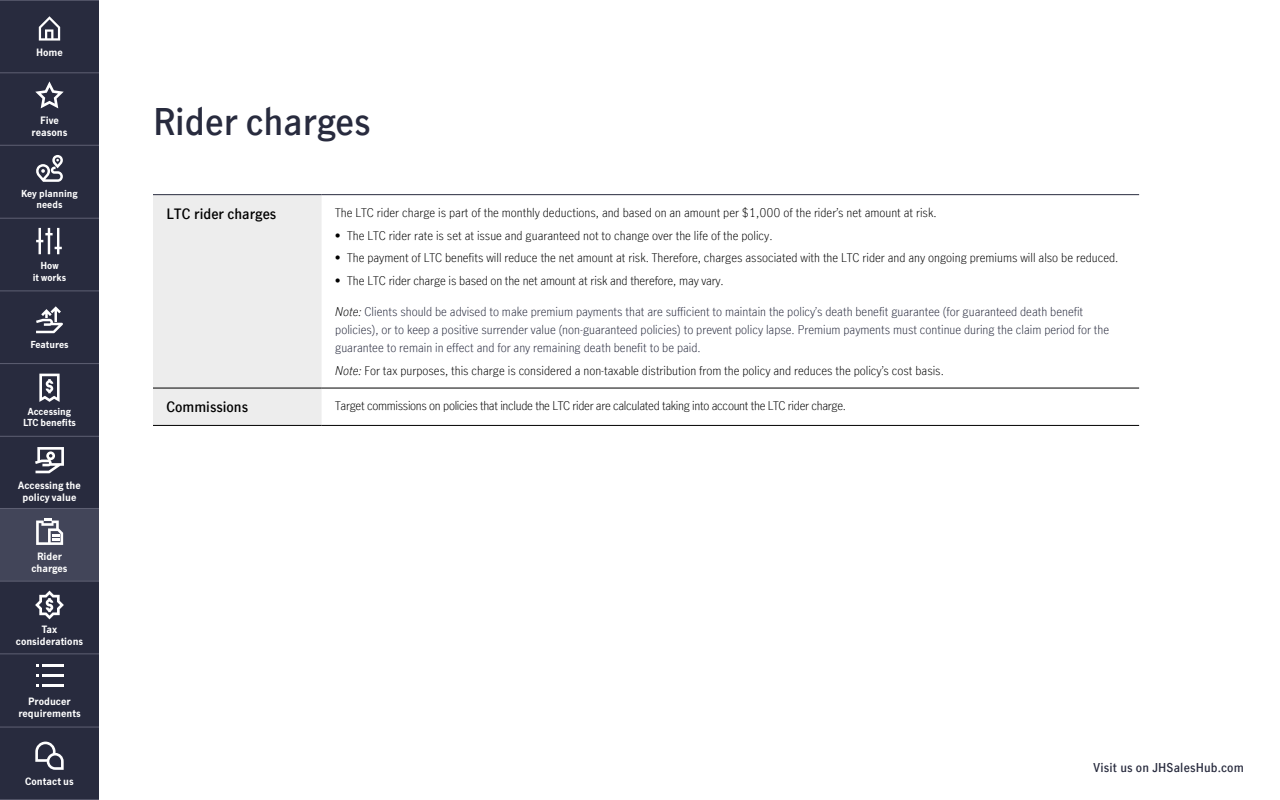
<style>
.page{position:relative;width:1280px;height:800px;background:#fff}
.page>*{position:absolute;margin:0;border:0;box-sizing:border-box;transform-origin:0 0}
.t1{font:600 36px "Manulife JH Sans Optimized";color:#282b3e}
.t2{font:600 14px "Manulife JH Sans Optimized";color:#000}
.t3{font:300 12px "Manulife JH Sans Optimized";color:#000}
.t4{font:300 12px/18px "Manulife JH Sans Optimized";color:#282b3e}
.t5{font:300 12px "Manulife JH Sans Optimized";letter-spacing:-.025em;color:#000}
.t6{font:600 12px "Manulife JH Sans Optimized";letter-spacing:.015em;color:#282b3e}
.t7{font:700 10px/12px "Manulife JH Sans Optimized";color:#fff;text-align:center}
.t8{font:700 9.9px/11.9px "Manulife JH Sans Optimized";color:#fff;text-align:center}
.t9{font:700 9.4px/11.3px "Manulife JH Sans Optimized";color:#fff;text-align:center}
.s1{font-style:italic;color:#000}
.s2{font-style:italic}
</style>
<div class="page">
<div style="left:0;top:0;width:99px;height:800px;background:#282b3e"></div>
<div style="left:0;top:508px;width:99px;height:73px;background:#424559"></div>
<div style="left:153px;top:195px;width:169px;height:230px;background:#ededed"></div>
<svg style="left:322px;top:195px;width:817px;height:230px"></svg>
<hr style="left:153px;top:194px;width:169px;height:1px;background:#282b3e">
<hr style="left:322px;top:194px;width:817px;height:1px;background:#282b3e">
<hr style="left:153px;top:425px;width:169px;height:1px;background:#000">
<hr style="left:322px;top:425px;width:817px;height:1px;background:#000">
<hr style="left:153px;top:388px;width:169px;height:1px;background:#000">
<hr style="left:322px;top:388px;width:817px;height:1px;background:#000">
<hr style="left:0;top:73px;width:99px;height:1px;background:#5e6073">
<hr style="left:0;top:0;width:99px;height:1px;background:#5e6073">
<hr style="left:0;top:218px;width:99px;height:1px;background:#5e6073">
<hr style="left:0;top:145px;width:99px;height:1px;background:#5e6073">
<hr style="left:0;top:581px;width:99px;height:1px;background:#5e6073">
<hr style="left:0;top:654px;width:99px;height:1px;background:#5e6073">
<hr style="left:0;top:727px;width:99px;height:1px;background:#5e6073">
<hr style="left:0;top:799px;width:99px;height:1px;background:#5e6073">
<svg style="left:39px;top:16px;width:21px;height:25px"></svg>
<hr style="left:0;top:291px;width:99px;height:1px;background:#5e6073">
<hr style="left:0;top:363px;width:99px;height:1px;background:#5e6073">
<hr style="left:0;top:508px;width:99px;height:1px;background:#5e6073">
<hr style="left:0;top:436px;width:99px;height:1px;background:#5e6073">
<svg style="left:35px;top:742px;width:29px;height:28px"></svg>
<svg style="left:35px;top:81px;width:29px;height:27px"></svg>
<hr style="left:42px;top:664px;width:22px;height:3px;background:#fff">
<hr style="left:42px;top:674px;width:22px;height:3px;background:#fff">
<hr style="left:42px;top:685px;width:22px;height:2px;background:#fff">
<svg style="left:36px;top:228px;width:26px;height:26px"></svg>
<svg style="left:36px;top:306px;width:27px;height:27px"></svg>
<svg style="left:36px;top:518px;width:27px;height:27px"></svg>
<svg style="left:39px;top:374px;width:21px;height:28px"></svg>
<svg style="left:35px;top:591px;width:29px;height:28px"></svg>
<svg style="left:36px;top:155px;width:27px;height:27px"></svg>
<svg style="left:35px;top:447px;width:29px;height:26px"></svg>
<p class="t8" style="left:36px;top:46px;width:28px">Home</p>
<p class="t7" style="left:32px;top:114px;width:38px">Five reasons</p>
<p class="t9" style="left:21px;top:187px;width:58px">Key planning needs</p>
<p class="t9" style="left:33px;top:260px;width:35px">How<br>it works</p>
<p class="t9" style="left:30px;top:339px;width:40px">Features</p>
<p class="t9" style="left:23px;top:406px;width:54px">Accessing<br>LTC benefits</p>
<p class="t8" style="left:18px;top:479px;width:64px">Accessing the policy value</p>
<p class="t8" style="left:31px;top:550px;width:38px">Rider charges</p>
<p class="t8" style="left:16px;top:623px;width:69px">Tax considerations</p>
<p class="t8" style="left:18px;top:695px;width:64px">Producer requirements</p>
<p class="t8" style="left:25px;top:775px;width:50px">Contact us</p>
<h1 class="t1" style="left:153px;top:97px;width:219px">Rider charges</h1>
<p class="t2" style="left:166px;top:204px;width:111px">LTC rider charges</p>
<p class="t3" style="left:335px;top:204px;width:603px">The LTC rider charge is part of the monthly deductions, and based on an amount per $1,000 of the rider’s net amount at risk.</p>
<p class="t3" style="left:335px;top:227px;width:439px">• The LTC rider rate is set at issue and guaranteed not to change over the life of the policy.</p>
<p class="t3" style="left:335px;top:249px;width:785px">• The payment of LTC benefits will reduce the net amount at risk. Therefore, charges associated with the LTC rider and any ongoing premiums will also be reduced.</p>
<p class="t3" style="left:335px;top:272px;width:390px">• The LTC rider charge is based on the net amount at risk and therefore, may vary.</p>
<p class="t4" style="left:335px;top:302px;width:775px"><span class="s1">Note:</span> Clients should be advised to make premium payments that are sufficient to maintain the policy’s death benefit guarantee (for guaranteed death benefit policies), or to keep a positive surrender value (non-guaranteed policies) to prevent policy lapse. Premium payments must continue during the claim period for the guarantee to remain in effect and for any remaining death benefit to be paid.</p>
<p class="t3" style="left:335px;top:362px;width:610px"><span class="s2">Note:</span> For tax purposes, this charge is considered a non-taxable distribution from the policy and reduces the policy’s cost basis.</p>
<p class="t2" style="left:166px;top:397px;width:83px">Commissions</p>
<p class="t5" style="left:335px;top:398px;width:512px">Target commissions on policies that include the LTC rider are calculated taking into account the LTC rider charge.</p>
<p class="t6" style="left:1094px;top:759px;width:152px">Visit us on JHSalesHub.com</p>
</div>
